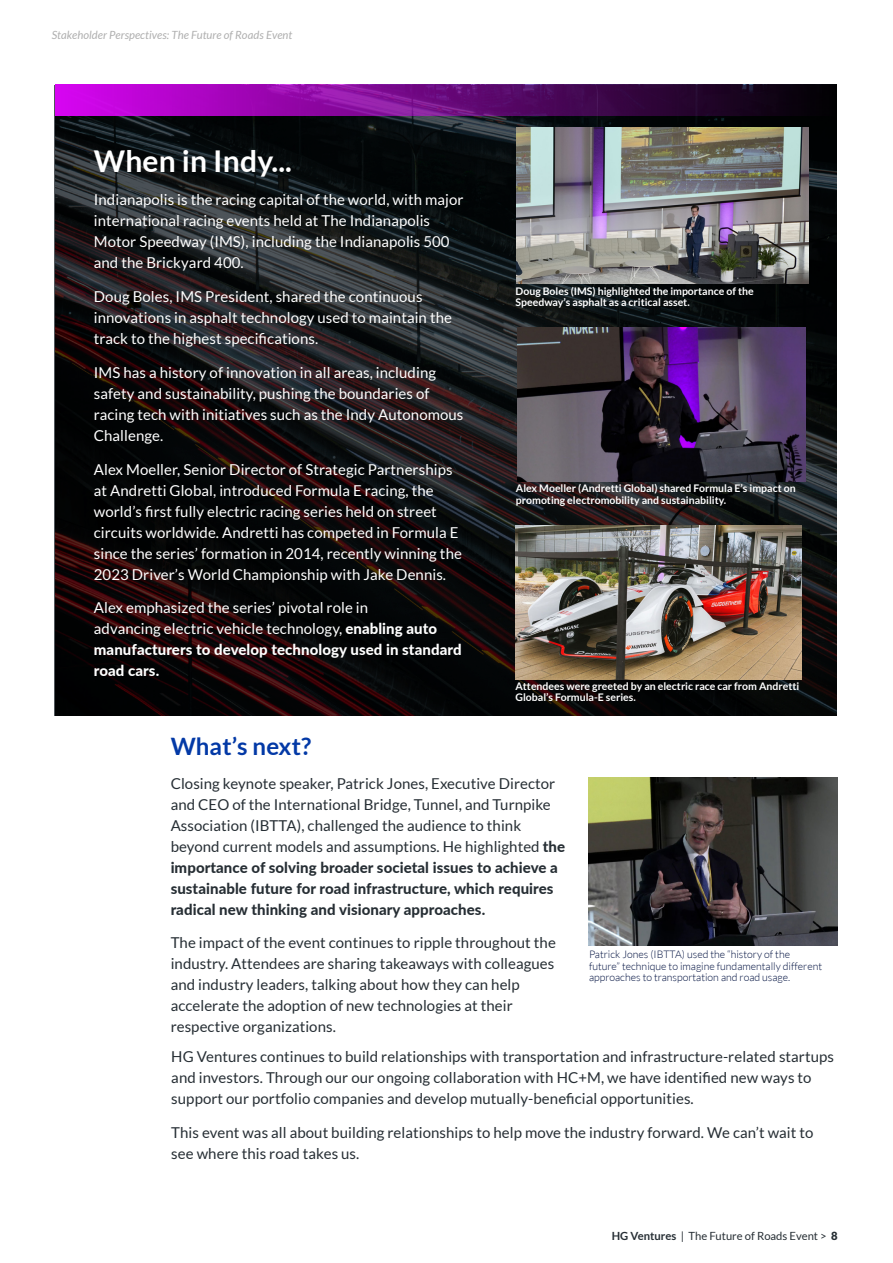
<style>
.page{position:relative;width:893px;height:1263px;background:#fff}
.page>*{position:absolute;margin:0;border:0;box-sizing:border-box;transform-origin:0 0}
.t1{font:700 30px "Lato";letter-spacing:.005em;color:#fff}
.t2{font:700 24px "Lato";letter-spacing:.005em;color:#0339a6}
.t3{font:15px/21px "Lato";letter-spacing:.005em;color:#262e34}
.t4{font:15px/21px "Lato";letter-spacing:.005em;color:#fff}
.t5{font:italic 11.25px "Lato";letter-spacing:.005em;color:#afafaf}
.t6{font:11.25px "Lato";color:#262e34}
.t7{font:700 10.5px/11.2px "Lato";color:#fff}
.t8{font:300 10.5px/11.2px "Lato";color:#011140}
.s1{font-weight:800}
.s2{font-weight:700}
.s3{font-weight:900}
</style>
<div class="page">
<svg style="left:55px;top:116px;width:782px;height:600px;background:#131214"></svg>
<svg style="left:55px;top:85px;width:782px;height:31px;background:#6b087c"></svg>
<img style="left:516px;top:526px;width:286px;height:153px">
<img style="left:517px;top:327px;width:288px;height:155px">
<img style="left:516px;top:128px;width:293px;height:155px">
<img style="left:589px;top:778px;width:249px;height:168px">
<p class="t5" style="left:52px;top:28px;width:242px">Stakeholder Perspectives: The Future of Roads Event</p>
<p class="t1" style="left:94px;top:143px;width:200px">When in Indy...</p>
<p class="t4" style="left:94px;top:189px;width:371px">Indianapolis is the racing capital of the world, with major international racing events held at The Indianapolis Motor Speedway (IMS), including the Indianapolis 500 and the Brickyard 400.</p>
<p class="t4" style="left:94px;top:286px;width:360px">Doug Boles, IMS President, shared the continuous innovations in asphalt technology used to maintain the track to the highest specifications.</p>
<p class="t4" style="left:94px;top:362px;width:371px">IMS has a history of innovation in all areas, including safety and sustainability, pushing the boundaries of racing tech with initiatives such as the Indy Autonomous Challenge.</p>
<p class="t4" style="left:94px;top:459px;width:370px">Alex Moeller, Senior Director of Strategic Partnerships at Andretti Global, introduced Formula E racing, the world’s first fully electric racing series held on street circuits worldwide. Andretti has competed in Formula E since the series’ formation in 2014, recently winning the 2023 Driver’s World Championship with Jake Dennis.</p>
<p class="t4" style="left:94px;top:597px;width:369px">Alex emphasized the series’ pivotal role in<br>advancing electric vehicle technology, <span class="s1">enabling auto manufacturers to develop technology used in standard road cars.</span></p>
<p class="t7" style="left:516px;top:285px;width:240px">Doug Boles (IMS) highlighted the importance of the<br>Speedway’s asphalt as a critical asset.</p>
<p class="t7" style="left:516px;top:483px;width:281px">Alex Moeller (Andretti Global) shared Formula E’s impact on promoting electromobility and sustainability.</p>
<p class="t7" style="left:515px;top:680px;width:285px">Attendees were greeted by an electric race car from Andretti<br>Global’s Formula-E series.</p>
<p class="t2" style="left:171px;top:732px;width:142px">What’s next?</p>
<p class="t3" style="left:171px;top:773px;width:396px">Closing keynote speaker, Patrick Jones, Executive Director and CEO of the International Bridge, Tunnel, and Turnpike Association (IBTTA), challenged the audience to think beyond current models and assumptions. He highlighted <span class="s1">the importance of solving broader societal issues to achieve a sustainable future for road infrastructure, which requires radical new thinking and visionary approaches.</span></p>
<p class="t3" style="left:171px;top:932px;width:387px">The impact of the event continues to ripple throughout the industry. Attendees are sharing takeaways with colleagues and industry leaders, talking about how they can help accelerate the adoption of new technologies at their respective organizations.</p>
<p class="t8" style="left:589px;top:949px;width:235px">Patrick Jones (IBTTA) used the “history of the future” technique to imagine fundamentally different approaches to transportation and road usage.</p>
<p class="t3" style="left:171px;top:1046px;width:664px">HG Ventures continues to build relationships with transportation and infrastructure-related startups and investors. Through our our ongoing collaboration with HC+M, we have identified new ways to support our portfolio companies and develop mutually-beneficial opportunities.</p>
<p class="t3" style="left:171px;top:1122px;width:644px">This event was all about building relationships to help move the industry forward. We can’t wait to see where this road takes us.</p>
<p class="t6" style="left:612px;top:1230px;width:227px"><span class="s2">HG Ventures</span> | The Future of Roads Event &gt; <span class="s3">8</span></p>
</div>
